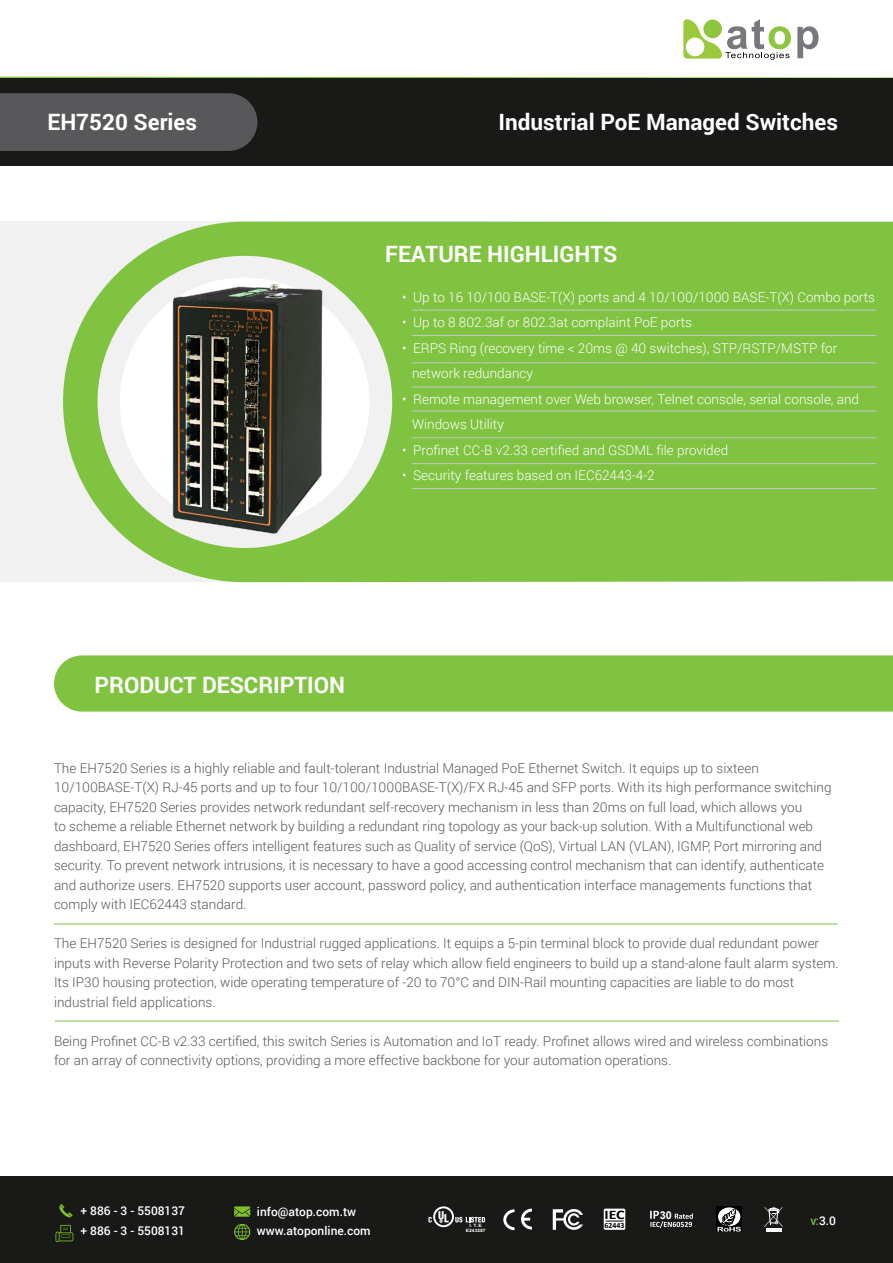
<style>
.page{position:relative;width:893px;height:1263px;background:#fff}
.page>*{position:absolute;margin:0;border:0;box-sizing:border-box;transform-origin:0 0}
.t1{font:700 22.5px "Roboto";color:#fff}
.t2{font:300 13.5px/19.5px "Roboto";color:#58585b}
.t3{font:300 13.5px/25.5px "Roboto";color:#fff}
.t4{font:700 13.2px "Calibri";color:#000;scale:1.21 1}
.t5{font:500 12px/19.5px "Roboto";color:#fff}
.t6{font:700 10.8px "Arial";color:#fff}
.t7{font:700 7.95px "Calibri";color:#000}
.t8{font:700 4.5px/5.2px "Arial";color:#fff;text-align:center;scale:1.11 1}
.s1{color:#80c341}
</style>
<div class="page">
<svg style="left:0;top:76px;width:893px;height:3px"></svg>
<div style="left:0;top:1176px;width:893px;height:87px;background:#191918"></div>
<svg style="left:683px;top:19px;width:108px;height:41px"></svg>
<svg style="left:797px;top:26px;width:22px;height:32px"></svg>
<hr style="left:765px;top:1229px;width:16px;height:3px;background:#fff">
<svg style="left:764px;top:1207px;width:19px;height:20px"></svg>
<div style="left:716px;top:1206px;width:26px;height:26px;background:#000"></div>
<svg style="left:718px;top:1207px;width:22px;height:19px"></svg>
<svg style="left:717px;top:1209px;width:24px;height:22px"></svg>
<svg style="left:650px;top:1211px;width:43px;height:17px"></svg>
<svg style="left:553px;top:1209px;width:30px;height:21px"></svg>
<svg style="left:503px;top:1209px;width:11px;height:21px"></svg>
<svg style="left:521px;top:1208px;width:11px;height:21px"></svg>
<svg style="left:428px;top:1206px;width:57px;height:21px"></svg>
<div style="left:604px;top:1208px;width:21px;height:22px;background:#fff;border-radius:2px"></div>
<svg style="left:605px;top:1221px;width:19px;height:1px"></svg>
<svg style="left:55px;top:1225px;width:18px;height:17px"></svg>
<svg style="left:234px;top:1206px;width:16px;height:11px"></svg>
<svg style="left:234px;top:1224px;width:16px;height:16px"></svg>
<svg style="left:59px;top:1204px;width:14px;height:13px"></svg>
<div style="left:0;top:222px;width:893px;height:360px;background:#f1f1f2"></div>
<svg style="left:63px;top:222px;width:830px;height:360px;background:#87c54c"></svg>
<div style="left:0;top:79px;width:893px;height:87px;background:#191918"></div>
<hr style="left:54px;top:924px;width:784px;height:1px;background:#80c341">
<hr style="left:55px;top:1020px;width:784px;height:1px;background:#80c341">
<div style="left:54px;top:655px;width:839px;height:57px;background:#80c341"></div>
<hr style="left:412px;top:310px;width:464px;height:1px;background:#c6c8ca">
<hr style="left:412px;top:335px;width:464px;height:1px;background:#c6c8ca">
<hr style="left:412px;top:362px;width:464px;height:1px;background:#c6c8ca">
<hr style="left:412px;top:387px;width:464px;height:1px;background:#c6c8ca">
<hr style="left:412px;top:411px;width:464px;height:1px;background:#c6c8ca">
<hr style="left:412px;top:437px;width:464px;height:1px;background:#c6c8ca">
<hr style="left:412px;top:463px;width:464px;height:1px;background:#c6c8ca">
<hr style="left:412px;top:488px;width:464px;height:1px;background:#c6c8ca">
<div style="left:0;top:93px;width:258px;height:58px;background:#58585b"></div>
<img style="left:101px;top:256px;width:293px;height:293px">
<h1 class="t1" style="left:47px;top:106px;width:151px">EH7520 Series</h1>
<h1 class="t1" style="left:499px;top:106px;width:341px">Industrial PoE Managed Switches</h1>
<h1 class="t1" style="left:385px;top:239px;width:234px">FEATURE HIGHLIGHTS</h1>
<p class="t3" style="left:402px;top:284px;width:474px">• Up to 16 10/100 BASE-T(X) ports and 4 10/100/1000 BASE-T(X) Combo ports</p>
<p class="t3" style="left:402px;top:309px;width:291px">• Up to 8 802.3af or 802.3at complaint PoE ports</p>
<p class="t3" style="left:412px;top:335px;width:427px;text-indent:-10px">• ERPS Ring (recovery time &lt; 20ms @ 40 switches), STP/RSTP/MSTP for network redundancy</p>
<p class="t3" style="left:412px;top:386px;width:448px;text-indent:-10px">• Remote management over Web browser, Telnet console, serial console, and<br>Windows Utility</p>
<p class="t3" style="left:402px;top:437px;width:327px">• Profinet CC-B v2.33 certified and GSDML file provided</p>
<p class="t3" style="left:402px;top:462px;width:254px">• Security features based on IEC62443-4-2</p>
<h1 class="t1" style="left:94px;top:669px;width:252px">PRODUCT DESCRIPTION</h1>
<p class="t2" style="left:54px;top:758px;width:779px">The EH7520 Series is a highly reliable and fault-tolerant Industrial Managed PoE Ethernet Switch. It equips up to sixteen 10/100BASE-T(X) RJ-45 ports and up to four 10/100/1000BASE-T(X)/FX RJ-45 and SFP ports. With its high performance switching capacity, EH7520 Series provides network redundant self-recovery mechanism in less than 20ms on full load, which allows you<br>to scheme a reliable Ethernet network by building a redundant ring topology as your back-up solution. With a Multifunctional web dashboard, EH7520 Series offers intelligent features such as Quality of service (QoS), Virtual LAN (VLAN), IGMP, Port mirroring and security. To prevent network intrusions, it is necessary to have a good accessing control mechanism that can identify, authenticate and authorize users. EH7520 supports user account, password policy, and authentication interface managements functions that comply with IEC62443 standard.</p>
<p class="t2" style="left:54px;top:933px;width:786px">The EH7520 Series is designed for Industrial rugged applications. It equips a 5-pin terminal block to provide dual redundant power inputs with Reverse Polarity Protection and two sets of relay which allow field engineers to build up a stand-alone fault alarm system.<br>Its IP30 housing protection, wide operating temperature of -20 to 70°C and DIN-Rail mounting capacities are liable to do most industrial field applications.</p>
<p class="t2" style="left:54px;top:1031px;width:776px">Being Profinet CC-B v2.33 certified, this switch Series is Automation and IoT ready. Profinet allows wired and wireless combinations for an array of connectivity options, providing a more effective backbone for your automation operations.</p>
<p class="t5" style="left:81px;top:1201px;width:106px">+ 886 - 3 - 5508137 + 886 - 3 - 5508131</p>
<p class="t5" style="left:257px;top:1201px;width:115px">info@atop.com.tw www.atoponline.com</p>
<p class="t8" style="left:466px;top:1223px;width:19px">I. T.E<br>E243257</p>
<p class="t4" style="left:604px;top:1205px;width:18px">IEC</p>
<p class="t7" style="left:604px;top:1219px;width:21px">62443</p>
<p class="t6" style="left:660px;top:1207px;width:14px">30</p>
<p class="t5" style="left:811px;top:1210px;width:27px"><span class="s1">v:</span>3.0</p>
</div>
